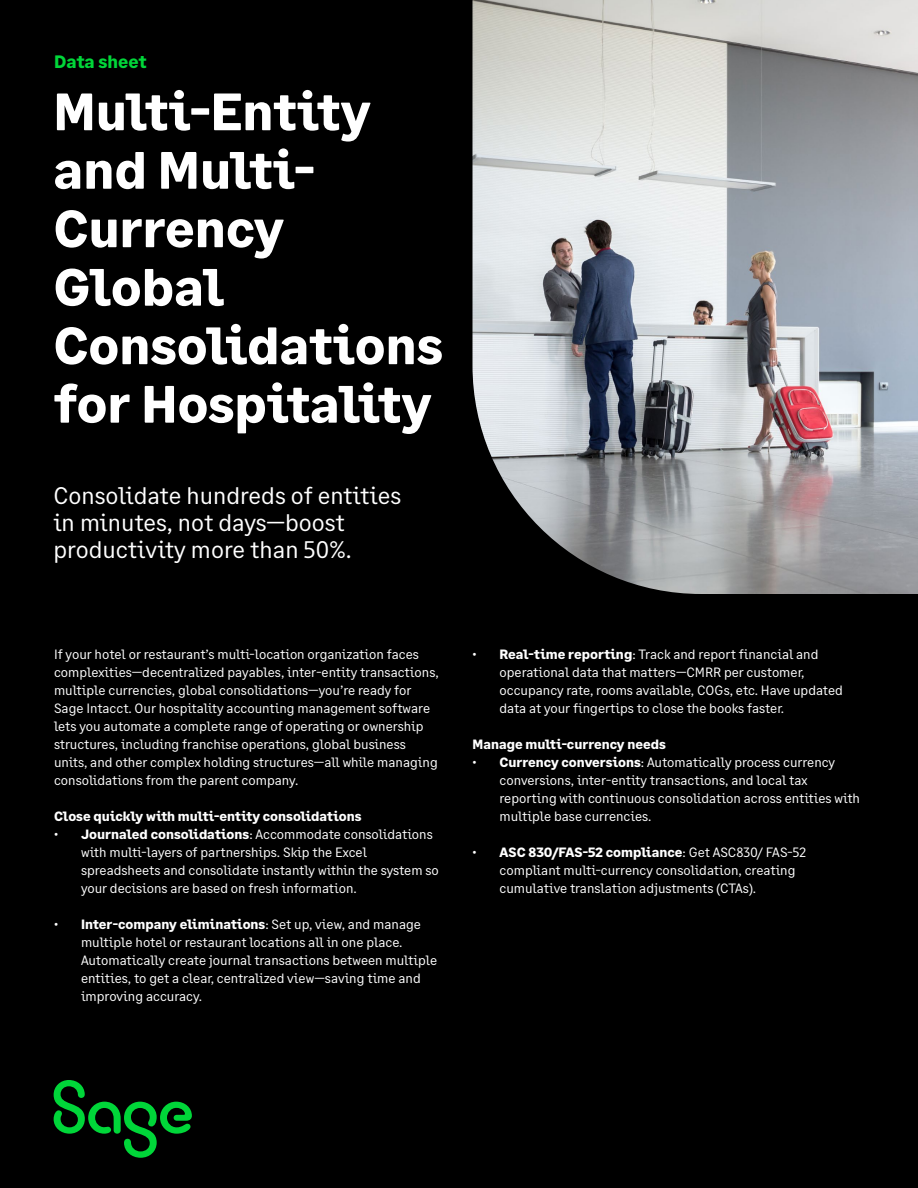
<style>
.page{position:relative;width:918px;height:1188px;background:#000}
.page>*{position:absolute;margin:0;border:0;box-sizing:border-box;transform-origin:0 0}
.t1{font:700 52.5px/58.5px "Sage Text";color:#fff}
.t2{font:24px/27px "Sage Text";color:#fff}
.t3{font:700 18px "Sage Text";color:#00d639}
.t4{font:13.5px/18px "Sage Text";color:#fff}
.t5{font:700 13.5px "Sage Text";color:#fff}
.s1{font-weight:700}
</style>
<div class="page">
<img style="left:472px;top:0;width:446px;height:594px">
<svg style="left:54px;top:1080px;width:138px;height:78px"></svg>
<h3 class="t3" style="left:54px;top:51px;width:94px">Data sheet</h3>
<h1 class="t1" style="left:53px;top:84px;width:391px">Multi-Entity and Multi-<br>Currency<br>Global<br>Consolidations for Hospitality</h1>
<h2 class="t2" style="left:53px;top:483px;width:349px">Consolidate hundreds of entities in minutes, not days—boost productivity more than 50%.</h2>
<p class="t4" style="left:54px;top:645px;width:386px">If your hotel or restaurant’s multi-location organization faces complexities—decentralized payables, inter-entity transactions, multiple currencies, global consolidations—you’re ready for Sage Intacct. Our hospitality accounting management software lets you automate a complete range of operating or ownership structures, including franchise operations, global business units, and other complex holding structures—all while managing consolidations from the parent company.</p>
<p class="t5" style="left:54px;top:808px;width:309px">Close quickly with multi-entity consolidations</p>
<p class="t4" style="left:81px;top:825px;width:359px;text-indent:-27px">• <span class="s1">Journaled consolidations</span>: Accommodate consolidations with multi-layers of partnerships. Skip the Excel spreadsheets and consolidate instantly within the system so your decisions are based on fresh information.</p>
<p class="t4" style="left:81px;top:915px;width:358px;text-indent:-27px">• <span class="s1">Inter-company eliminations</span>: Set up, view, and manage multiple hotel or restaurant locations all in one place.<br>Automatically create journal transactions between multiple entities, to get a clear, centralized view—saving time and improving accuracy.</p>
<p class="t4" style="left:500px;top:645px;width:345px;text-indent:-27px">• <span class="s1">Real-time reporting</span>: Track and report financial and operational data that matters—CMRR per customer, occupancy rate, rooms available, COGs, etc. Have updated data at your fingertips to close the books faster.</p>
<p class="t5" style="left:472px;top:736px;width:195px">Manage multi-currency needs</p>
<p class="t4" style="left:500px;top:753px;width:362px;text-indent:-27px">• <span class="s1">Currency conversions</span>: Automatically process currency conversions, inter-entity transactions, and local tax reporting with continuous consolidation across entities with multiple base currencies.</p>
<p class="t4" style="left:500px;top:843px;width:308px;text-indent:-27px">• <span class="s1">ASC 830/FAS-52 compliance</span>: Get ASC830/ FAS-52 compliant multi-currency consolidation, creating cumulative translation adjustments (CTAs).</p>
</div>
